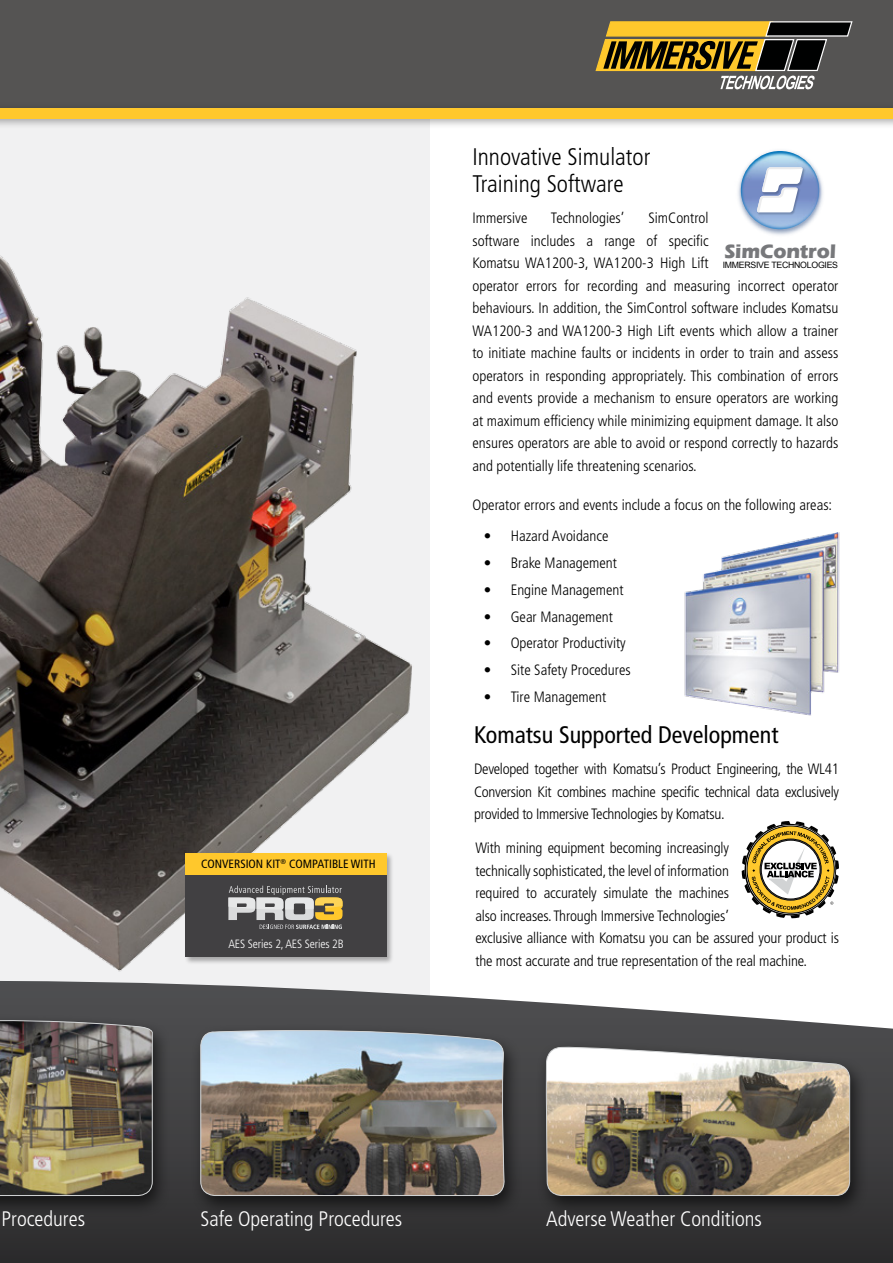
<style>
.page{position:relative;width:893px;height:1263px;background:#fff}
.page>*{position:absolute;margin:0;border:0;box-sizing:border-box;transform-origin:0 0}
.t1{font:300 condensed 24px/27px "Frutiger LT Std";color:#000}
.t2{font:condensed 24px "Frutiger LT Std";color:#000}
.t3{font:300 condensed 21px "Frutiger LT Std";color:#fff}
.t4{font:700 20.25px "Eras ITC";letter-spacing:-.01em;color:#77787b}
.t5{font:300 condensed 15px/22.5px "Frutiger LT Std";color:#000}
.t6{font:condensed 12px "Frutiger LT Std";color:#000}
.t7{font:300 condensed 12px "Frutiger LT Std";letter-spacing:-.01em;color:#fff}
.t8{font:8.7px "Arial";letter-spacing:-.03em;color:#000}
</style>
<div class="page">
<div style="left:0;top:83px;width:429px;height:931px;background:#f1f1f2"></div>
<img style="left:0;top:255px;width:412px;height:717px">
<div style="left:0;top:0;width:893px;height:108px;background:#555453"></div>
<div style="left:0;top:102px;width:893px;height:27px;background:#000;opacity:.35"></div>
<div style="left:0;top:108px;width:893px;height:11px;background:#ffc82c"></div>
<img style="left:738px;top:150px;width:85px;height:85px">
<img style="left:756px;top:187px;width:45px;height:28px">
<img style="left:803px;top:167px;width:2px;height:28px">
<svg style="left:757px;top:167px;width:46px;height:45px"></svg>
<svg style="left:0;top:981px;width:893px;height:282px"></svg>
<div style="left:0;top:1013px;width:171px;height:204px;background:#000;opacity:.63"></div>
<img style="left:0;top:1013px;width:153px;height:183px">
<div style="left:190px;top:1023px;width:332px;height:194px;background:#000;opacity:.63"></div>
<img style="left:200px;top:1026px;width:305px;height:170px">
<div style="left:536px;top:1040px;width:333px;height:177px;background:#000;opacity:.63"></div>
<img style="left:546px;top:1045px;width:304px;height:151px">
<svg style="left:595px;top:21px;width:258px;height:68px"></svg>
<svg style="left:742px;top:821px;width:97px;height:97px"></svg>
<div style="left:184px;top:852px;width:210px;height:113px;background:#000;opacity:.32"></div>
<div style="left:186px;top:854px;width:201px;height:103px;background:#414042"></div>
<svg style="left:228px;top:886px;width:115px;height:43px"></svg>
<div style="left:186px;top:853px;width:201px;height:22px;background:#ffc82c"></div>
<img style="left:684px;top:532px;width:156px;height:184px">
<h1 class="t1" style="left:472px;top:144px;width:179px">Innovative Simulator<br>Training Software</h1>
<p class="t5" style="left:472px;top:207px;width:57px">Immersive</p>
<p class="t5" style="left:551px;top:207px;width:75px">Technologies’</p>
<p class="t5" style="left:472px;top:207px;width:368px;text-indent:176px">SimControl<br>software includes a range of specific<br>Komatsu WA1200-3, WA1200-3 High Lift<br>operator errors for recording and measuring incorrect operator behaviours. In addition, the SimControl software includes Komatsu WA1200-3 and WA1200-3 High Lift events which allow a trainer to initiate machine faults or incidents in order to train and assess operators in responding appropriately. This combination of errors and events provide a mechanism to ensure operators are working at maximum efficiency while minimizing equipment damage. It also ensures operators are able to avoid or respond correctly to hazards and potentially life threatening scenarios.</p>
<p class="t5" style="left:472px;top:494px;width:361px">Operator errors and events include a focus on the following areas:</p>
<p class="t5" style="left:484px;top:525px;width:126px">• Hazard Avoidance</p>
<p class="t5" style="left:484px;top:552px;width:135px">• Brake Management</p>
<p class="t5" style="left:484px;top:579px;width:142px">• Engine Management</p>
<p class="t5" style="left:484px;top:605px;width:131px">• Gear Management</p>
<p class="t5" style="left:484px;top:632px;width:144px">• Operator Productivity</p>
<p class="t5" style="left:484px;top:659px;width:148px">• Site Safety Procedures</p>
<p class="t5" style="left:484px;top:686px;width:124px">• Tire Management</p>
<h3 class="t4" style="left:724px;top:239px;width:113px">SimControl</h3>
<p class="t8" style="left:723px;top:259px;width:117px">IMMERSIVE TECHNOLOGIES</p>
<p class="t6" style="left:201px;top:857px;width:176px">CONVERSION KIT<sup>®</sup> COMPATIBLE WITH</p>
<p class="t7" style="left:228px;top:937px;width:117px">AES Series 2, AES Series 2B</p>
<h1 class="t2" style="left:474px;top:721px;width:306px">Komatsu Supported Development</h1>
<p class="t5" style="left:474px;top:758px;width:366px;text-align:justify">Developed together with Komatsu’s Product Engineering, the WL41<br>Conversion Kit combines machine specific technical data exclusively provided to Immersive Technologies by Komatsu.</p>
<p class="t5" style="left:475px;top:837px;width:365px">With mining equipment becoming increasingly<br>technically sophisticated, the level of information<br>required to accurately simulate the machines<br>also increases. Through Immersive Technologies’<br>exclusive alliance with Komatsu you can be assured your product is the most accurate and true representation of the real machine.</p>
<h2 class="t3" style="left:1px;top:1207px;width:85px">Procedures</h2>
<h2 class="t3" style="left:200px;top:1207px;width:203px">Safe Operating Procedures</h2>
<h2 class="t3" style="left:546px;top:1207px;width:217px">Adverse Weather Conditions</h2>
</div>
